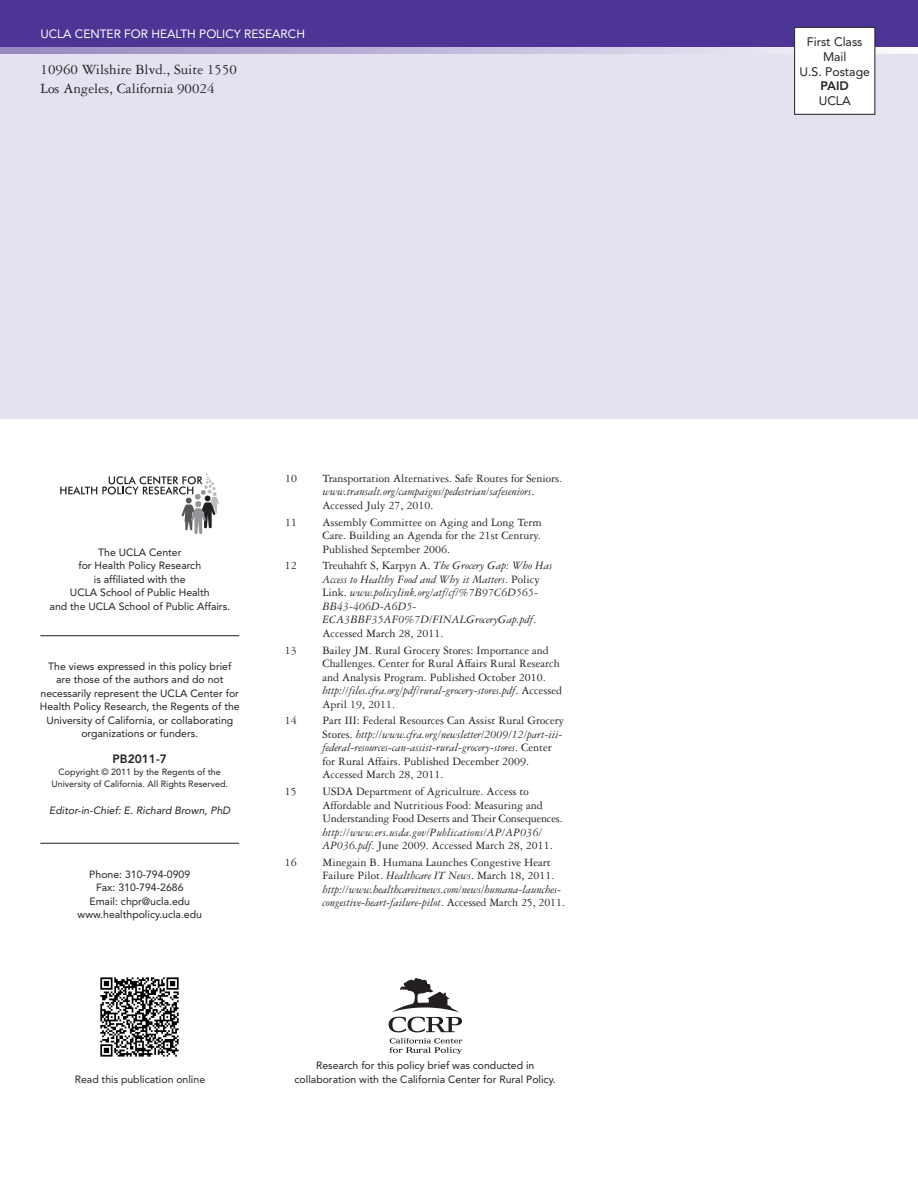
<style>
.page{position:relative;width:918px;height:1188px;background:#fff}
.page>*{position:absolute;margin:0;border:0;box-sizing:border-box;transform-origin:0 0}
.t1{font:15px/19.5px "Garamond Three";color:#231f20}
.t2{font:12.3px/14.7px "Avenir";color:#231f20;text-align:center}
.t3{font:800 12.3px "Avenir";color:#231f20}
.t4{font:12px/13.5px "Garamond Three";color:#231f20}
.t5{font:italic 12px/13.5px "Garamond Three";color:#231f20}
.t6{font:12px "Avenir";letter-spacing:-.005em;color:#fff}
.t7{font:800 12px "Avenir";color:#231f20}
.t8{font:10.5px/13.5px "Avenir";color:#231f20;text-align:center}
.t9{font:italic 10.5px "Avenir";letter-spacing:.005em;color:#231f20}
.t10{font:9px/12px "Avenir";color:#231f20;text-align:center}
.s1{font-style:italic}
.s2{font-style:normal}
</style>
<div class="page">
<div style="left:0;top:0;width:918px;height:418px;background:#e4e2f0"></div>
<div style="left:0;top:0;width:918px;height:50px;background:#4d3595"></div>
<hr style="left:40px;top:635px;width:199px;height:1px;background:#231f20">
<svg style="left:60px;top:474px;width:159px;height:60px"></svg>
<hr style="left:40px;top:843px;width:199px;height:1px;background:#231f20">
<svg style="left:0;top:47px;width:918px;height:7px;background:#c1b8da"></svg>
<div style="left:795px;top:27px;width:80px;height:87px;background:#fff"></div>
<div style="left:794px;top:27px;width:81px;height:88px;border:1px solid #231f20"></div>
<img style="left:100px;top:977px;width:79px;height:80px">
<img style="left:388px;top:978px;width:75px;height:76px">
<p class="t6" style="left:40px;top:29px;width:266px">UCLA CENTER FOR HEALTH POLICY RESEARCH</p>
<p class="t1" style="left:40px;top:61px;width:198px">10960 Wilshire Blvd., Suite 1550<br>Los Angeles, California 90024</p>
<p class="t8" style="left:50px;top:546px;width:182px">The UCLA Center<br>for Health Policy Research<br>is affiliated with the<br>UCLA School of Public Health<br>and the UCLA School of Public Affairs.</p>
<p class="t8" style="left:40px;top:660px;width:201px">The views expressed in this policy brief are those of the authors and do not necessarily represent the UCLA Center for Health Policy Research, the Regents of the University of California, or collaborating organizations or funders.</p>
<p class="t7" style="left:113px;top:753px;width:56px">PB2011-7</p>
<p class="t10" style="left:51px;top:766px;width:178px">Copyright © 2011 by the Regents of the<br>University of California. All Rights Reserved.</p>
<p class="t9" style="left:49px;top:806px;width:183px">Editor-in-Chief: E. Richard Brown, PhD</p>
<p class="t8" style="left:78px;top:868px;width:126px">Phone: 310-794-0909<br>Fax: 310-794-2686<br>Email: chpr@ucla.edu www.healthpolicy.ucla.edu</p>
<p class="t4" style="left:285px;top:473px;width:13px">10</p>
<p class="t4" style="left:322px;top:473px;width:241px">Transportation Alternatives. Safe Routes for Seniors. <span class="s1">www.transalt.org/campaigns/pedestrian/safeseniors</span>.<br>Accessed July 27, 2010.</p>
<p class="t4" style="left:285px;top:516px;width:13px">11</p>
<p class="t4" style="left:322px;top:516px;width:221px;text-align:justify">Assembly Committee on Aging and Long Term Care. Building an Agenda for the 21st Century.<br>Published September 2006.</p>
<p class="t4" style="left:285px;top:560px;width:13px">12</p>
<p class="t5" style="left:322px;top:560px;width:231px"><span class="s2">Treuhahft S, Karpyn A.</span> The Grocery Gap: Who Has Access to Healthy Food and Why it Matters<span class="s2">. Policy Link.</span> www.policylink.org/atf/cf/%7B97C6D565- BB43-406D-A6D5- ECA3BBF35AF0%7D/FINALGroceryGap.pdf<span class="s2">.<br>Accessed March 28, 2011.</span></p>
<p class="t4" style="left:285px;top:644px;width:13px">13</p>
<p class="t4" style="left:322px;top:644px;width:241px">Bailey JM. Rural Grocery Stores: Importance and Challenges. Center for Rural Affairs Rural Research and Analysis Program. Published October 2010. <span class="s1">http://files.cfra.org/pdf/rural-grocery-stores.pdf</span>. Accessed April 19, 2011.</p>
<p class="t4" style="left:285px;top:715px;width:13px">14</p>
<p class="t4" style="left:322px;top:715px;width:243px">Part III: Federal Resources Can Assist Rural Grocery Stores. <span class="s1">http://www.cfra.org/newsletter/2009/12/part-iii&shy;federal-resources-can-assist-rural-grocery-stores</span>. Center for Rural Affairs. Published December 2009.<br>Accessed March 28, 2011.</p>
<p class="t4" style="left:285px;top:786px;width:13px">15</p>
<p class="t4" style="left:322px;top:786px;width:242px">USDA Department of Agriculture. Access to<br>Affordable and Nutritious Food: Measuring and<br>Understanding Food Deserts and Their Consequences.</p>
<p class="t5" style="left:322px;top:826px;width:232px">http://www.ers.usda.gov/Publications/AP/AP036/<br>AP036.pdf<span class="s2">. June 2009. Accessed March 28, 2011.</span></p>
<p class="t4" style="left:285px;top:857px;width:13px">16</p>
<p class="t5" style="left:322px;top:856px;width:244px"><span class="s2">Minegain B. Humana Launches Congestive Heart Failure Pilot.</span> Healthcare IT News<span class="s2">. March 18, 2011. </span>http://www.healthcareitnews.com/news/humana-launches&shy;congestive-heart-failure-pilot<span class="s2">. Accessed March 25, 2011.</span></p>
<p class="t8" style="left:75px;top:1073px;width:132px">Read this publication online</p>
<p class="t8" style="left:295px;top:1060px;width:263px">Research for this policy brief was conducted in collaboration with the California Center for Rural Policy.</p>
<p class="t2" style="left:799px;top:35px;width:72px">First Class<br>Mail<br>U.S. Postage</p>
<p class="t3" style="left:821px;top:81px;width:30px">PAID</p>
<p class="t2" style="left:819px;top:94px;width:34px">UCLA</p>
</div>
